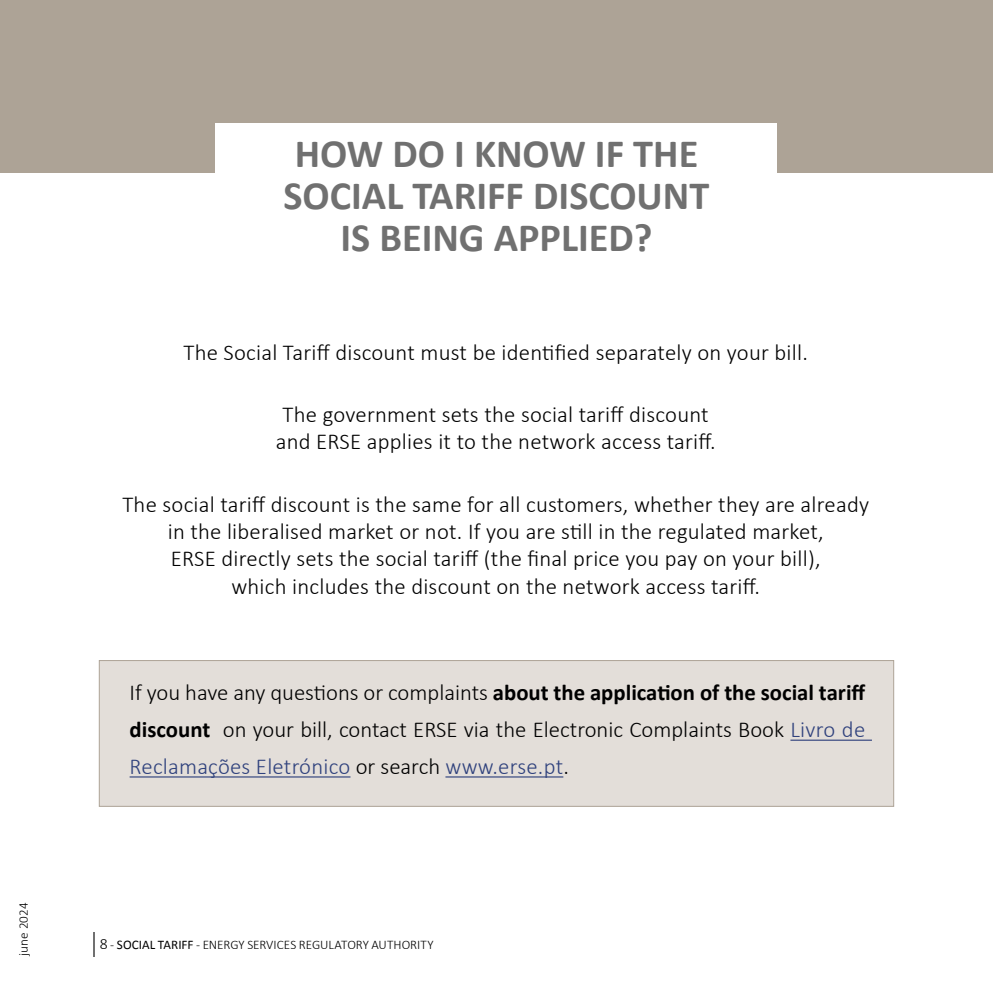
<style>
.page{position:relative;width:993px;height:993px;background:#fff}
.page>*{position:absolute;margin:0;border:0;box-sizing:border-box;transform-origin:0 0}
.t1{font:700 40.25px/42px "Calibri";color:#707070;text-align:center}
.t2{font:300 22.75px/27.3px "Calibri";letter-spacing:.01em;color:#000;text-align:center}
.t3{font:300 13.12px "Calibri";color:#000}
.s1{font-weight:700}
.s2{color:#30427d}
.s3{font-size:15.75px}
.s4{font-weight:400}
</style>
<div class="page">
<svg style="left:93px;top:932px;width:1px;height:24px"></svg>
<div style="left:99px;top:660px;width:794px;height:146px;background:#e3ded9;border:1px solid #ada396"></div>
<div style="left:0;top:0;width:992px;height:172px;background:#ada396"></div>
<div style="left:216px;top:123px;width:560px;height:111px;background:#fff"></div>
<hr style="left:790px;top:739px;width:81px;height:1px;background:#30427d">
<hr style="left:130px;top:776px;width:220px;height:1px;background:#30427d">
<hr style="left:445px;top:776px;width:118px;height:1px;background:#30427d">
<p class="t3" style="left:15px;top:955px;width:54px;rotate:-90deg">june 2024</p>
<h1 class="t1" style="left:283px;top:131px;width:427px">HOW DO I KNOW IF THE<br>SOCIAL TARIFF DISCOUNT<br>IS BEING APPLIED?</h1>
<p class="t2" style="left:183px;top:338px;width:625px">The Social Tariff discount must be identified separately on your bill.</p>
<p class="t2" style="left:276px;top:400px;width:441px">The government sets the social tariff discount and ERSE applies it to the network access tariff.</p>
<p class="t2" style="left:122px;top:490px;width:748px">The social tariff discount is the same for all customers, whether they are already in the liberalised market or not. If you are still in the regulated market,<br>ERSE directly sets the social tariff (the final price you pay on your bill),<br>which includes the discount on the network access tariff.</p>
<p class="t2" style="left:130px;top:674px;width:737px;line-height:36.8px;text-align:justify">If you have any questions or complaints <span class="s1">about the application of the social tariff discount</span> on your bill, contact ERSE via the Electronic Complaints Book <span class="s2">Livro de Reclamações Eletrónico</span> or search <span class="s2">www.erse.pt</span>.</p>
<p class="t3" style="left:100px;top:936px;width:335px"><span class="s3">8</span> - <span class="s4">SOCIAL TARIFF</span> - ENERGY SERVICES REGULATORY AUTHORITY</p>
</div>
